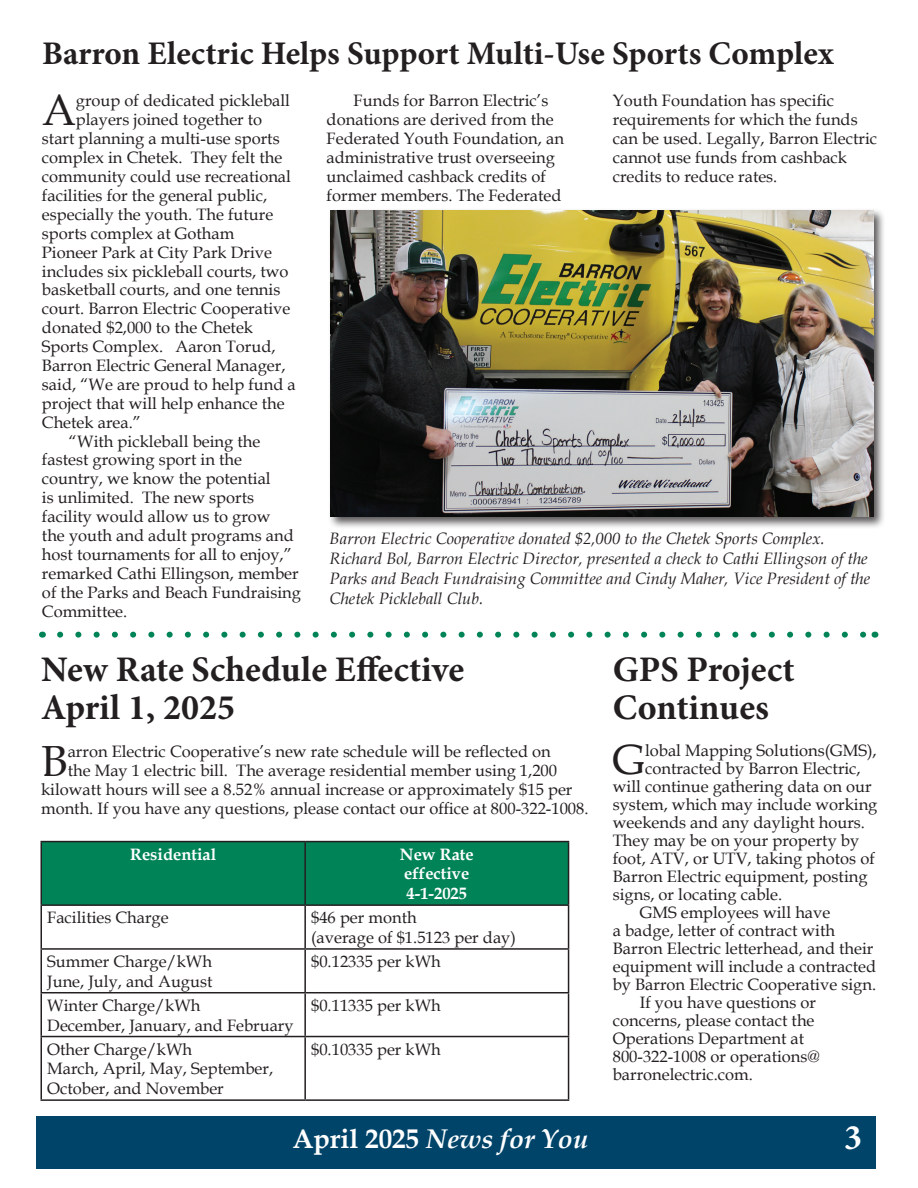
<style>
.page{position:relative;width:918px;height:1188px;background:#fff}
.page>*{position:absolute;margin:0;border:0;box-sizing:border-box;transform-origin:0 0}
.t1{font:43.5px "Book Antiqua";color:#231f20}
.t2{font:42.3px "Book Antiqua";color:#231f20}
.t3{font:700 36px/37.5px "Minion Pro";color:#231f20}
.t4{font:700 36px "Minion Pro";color:#fff}
.t5{font:700 33px "Minion Pro";letter-spacing:-.005em;color:#231f20}
.t6{font:italic 700 27px "Book Antiqua";color:#fff}
.t7{font:16.5px/18.9px "Book Antiqua";color:#231f20}
.t8{font:italic 16.5px/19.8px "Book Antiqua";color:#231f20}
.t9{font:700 16.5px/19.8px "Book Antiqua";color:#fff}
.s1{font-style:normal}
</style>
<div class="page">
<div style="left:36px;top:1116px;width:840px;height:53px;background:#00446a"></div>
<div style="left:328px;top:208px;width:558px;height:321px;background:#231f20;opacity:.75"></div>
<img style="left:331px;top:211px;width:542px;height:306px">
<div style="left:42px;top:842px;width:526px;height:62px;background:#008457"></div>
<hr style="left:40px;top:906px;width:2px;height:42px;background:#231f20">
<hr style="left:304px;top:906px;width:2px;height:42px;background:#231f20">
<hr style="left:568px;top:906px;width:1px;height:42px;background:#231f20">
<hr style="left:40px;top:948px;width:265px;height:2px;background:#231f20">
<hr style="left:40px;top:950px;width:2px;height:42px;background:#231f20">
<hr style="left:305px;top:948px;width:264px;height:2px;background:#231f20">
<hr style="left:304px;top:950px;width:2px;height:42px;background:#231f20">
<hr style="left:568px;top:950px;width:1px;height:42px;background:#231f20">
<hr style="left:40px;top:992px;width:265px;height:1px;background:#231f20">
<hr style="left:40px;top:993px;width:2px;height:43px;background:#231f20">
<hr style="left:305px;top:992px;width:264px;height:1px;background:#231f20">
<hr style="left:304px;top:993px;width:2px;height:43px;background:#231f20">
<hr style="left:568px;top:993px;width:1px;height:43px;background:#231f20">
<hr style="left:40px;top:1036px;width:265px;height:1px;background:#231f20">
<hr style="left:40px;top:1037px;width:2px;height:62px;background:#231f20">
<hr style="left:305px;top:1036px;width:264px;height:1px;background:#231f20">
<hr style="left:304px;top:1037px;width:2px;height:62px;background:#231f20">
<hr style="left:568px;top:1037px;width:1px;height:62px;background:#231f20">
<hr style="left:40px;top:1099px;width:265px;height:2px;background:#231f20">
<hr style="left:305px;top:1099px;width:264px;height:2px;background:#231f20">
<hr style="left:40px;top:841px;width:265px;height:1px;background:#231f20">
<hr style="left:40px;top:842px;width:2px;height:62px;background:#231f20">
<hr style="left:305px;top:841px;width:264px;height:1px;background:#231f20">
<hr style="left:304px;top:842px;width:2px;height:62px;background:#231f20">
<hr style="left:568px;top:842px;width:1px;height:62px;background:#231f20">
<hr style="left:40px;top:904px;width:265px;height:2px;background:#231f20">
<hr style="left:305px;top:904px;width:264px;height:2px;background:#231f20">
<svg style="left:60px;top:632px;width:805px;height:6px"></svg>
<h3 class="t5" style="left:42px;top:31px;width:793px">Barron Electric Helps Support Multi-Use Sports Complex</h3>
<h1 class="t1" style="left:42px;top:80px;width:35px">A</h1>
<p class="t7" style="left:76px;top:91px;width:216px">group of dedicated pickleball</p>
<p class="t7" style="left:76px;top:110px;width:188px">players joined together to</p>
<p class="t7" style="left:42px;top:129px;width:239px">start planning a multi-use sports</p>
<p class="t7" style="left:42px;top:148px;width:242px">complex in Chetek. They felt the</p>
<p class="t7" style="left:42px;top:167px;width:251px">community could use recreational</p>
<p class="t7" style="left:42px;top:186px;width:227px">facilities for the general public,</p>
<p class="t7" style="left:42px;top:204px;width:233px">especially the youth. The future</p>
<p class="t7" style="left:42px;top:223px;width:194px">sports complex at Gotham</p>
<p class="t7" style="left:42px;top:242px;width:232px">Pioneer Park at City Park Drive</p>
<p class="t7" style="left:42px;top:261px;width:248px">includes six pickleball courts, two</p>
<p class="t7" style="left:42px;top:280px;width:240px">basketball courts, and one tennis</p>
<p class="t7" style="left:42px;top:299px;width:250px">court. Barron Electric Cooperative</p>
<p class="t7" style="left:42px;top:318px;width:213px">donated $2,000 to the Chetek</p>
<p class="t7" style="left:42px;top:337px;width:235px">Sports Complex. Aaron Torud,</p>
<p class="t7" style="left:42px;top:356px;width:245px">Barron Electric General Manager,</p>
<p class="t7" style="left:42px;top:374px;width:255px">said, “We are proud to help fund a</p>
<p class="t7" style="left:42px;top:393px;width:244px">project that will help enhance the</p>
<p class="t7" style="left:42px;top:412px;width:101px">Chetek area.”</p>
<p class="t7" style="left:69px;top:431px;width:193px">“With pickleball being the</p>
<p class="t7" style="left:42px;top:450px;width:202px">fastest growing sport in the</p>
<p class="t7" style="left:42px;top:469px;width:230px">country, we know the potential</p>
<p class="t7" style="left:42px;top:488px;width:214px">is unlimited. The new sports</p>
<p class="t7" style="left:42px;top:507px;width:230px">facility would allow us to grow</p>
<p class="t7" style="left:42px;top:526px;width:253px">the youth and adult programs and</p>
<p class="t7" style="left:42px;top:544px;width:251px">host tournaments for all to enjoy,”</p>
<p class="t7" style="left:42px;top:563px;width:258px">remarked Cathi Ellingson, member</p>
<p class="t7" style="left:42px;top:582px;width:260px">of the Parks and Beach Fundraising</p>
<p class="t7" style="left:42px;top:601px;width:87px">Committee.</p>
<p class="t7" style="left:327px;top:91px;width:239px;text-indent:27px">Funds for Barron Electric’s donations are derived from the<br>Federated Youth Foundation, an administrative trust overseeing unclaimed cashback credits of former members. The Federated</p>
<p class="t7" style="left:613px;top:91px;width:266px">Youth Foundation has specific requirements for which the funds can be used. Legally, Barron Electric cannot use funds from cashback credits to reduce rates.</p>
<p class="t8" style="left:330px;top:528px;width:542px">Barron Electric Cooperative donated $2,000 to the Chetek Sports Complex.<br>Richard Bol, Barron Electric Director, presented a check to Cathi Ellingson of the Parks and Beach Fundraising Committee and Cindy Maher, Vice President of the Chetek Pickleball Club.</p>
<h3 class="t3" style="left:41px;top:651px;width:425px">New Rate Schedule Effective<br>April 1, 2025</h3>
<h1 class="t1" style="left:41px;top:731px;width:28px">B</h1>
<p class="t7" style="left:68px;top:742px;width:485px">arron Electric Cooperative’s new rate schedule will be reflected on</p>
<p class="t7" style="left:68px;top:761px;width:491px">the May 1 electric bill. The average residential member using 1,200</p>
<p class="t7" style="left:41px;top:779px;width:533px">kilowatt hours will see a 8.52% annual increase or approximately $15 per</p>
<p class="t7" style="left:41px;top:798px;width:549px">month. If you have any questions, please contact our office at 800-322-1008.</p>
<p class="t9" style="left:130px;top:844px;width:88px">Residential</p>
<p class="t9" style="left:400px;top:844px;width:75px">New Rate effective<br>4-1-2025</p>
<p class="t7" style="left:47px;top:908px;width:123px">Facilities Charge</p>
<p class="t7" style="left:311px;top:907px;width:206px;line-height:19.8px">$46 per month<br>(average of $1.5123 per day)</p>
<p class="t7" style="left:47px;top:951px;width:167px;line-height:19.8px">Summer Charge/kWh<br>June, July, and August</p>
<p class="t7" style="left:311px;top:951px;width:131px">$0.12335 per kWh</p>
<p class="t7" style="left:47px;top:995px;width:248px;line-height:19.8px">Winter Charge/kWh<br>December, January, and February</p>
<p class="t7" style="left:311px;top:995px;width:131px">$0.11335 per kWh</p>
<p class="t7" style="left:47px;top:1039px;width:227px;line-height:19.8px">Other Charge/kWh<br>March, April, May, September,<br>October, and November</p>
<p class="t7" style="left:311px;top:1039px;width:131px">$0.10335 per kWh</p>
<h3 class="t3" style="left:613px;top:651px;width:183px">GPS Project<br>Continues</h3>
<h2 class="t2" style="left:613px;top:730px;width:34px">G</h2>
<p class="t7" style="left:645px;top:741px;width:233px">lobal Mapping Solutions(GMS),</p>
<p class="t7" style="left:645px;top:759px;width:217px">contracted by Barron Electric,</p>
<p class="t7" style="left:613px;top:777px;width:260px">will continue gathering data on our</p>
<p class="t7" style="left:613px;top:795px;width:266px">system, which may include working</p>
<p class="t7" style="left:613px;top:813px;width:254px">weekends and any daylight hours.</p>
<p class="t7" style="left:613px;top:831px;width:248px">They may be on your property by</p>
<p class="t7" style="left:613px;top:849px;width:264px">foot, ATV, or UTV, taking photos of</p>
<p class="t7" style="left:613px;top:867px;width:256px">Barron Electric equipment, posting</p>
<p class="t7" style="left:613px;top:885px;width:171px">signs, or locating cable.</p>
<p class="t7" style="left:640px;top:903px;width:192px">GMS employees will have</p>
<p class="t7" style="left:613px;top:921px;width:224px">a badge, letter of contract with</p>
<p class="t7" style="left:613px;top:939px;width:262px">Barron Electric letterhead, and their</p>
<p class="t7" style="left:613px;top:957px;width:265px">equipment will include a contracted</p>
<p class="t7" style="left:613px;top:975px;width:265px">by Barron Electric Cooperative sign.</p>
<p class="t7" style="left:640px;top:993px;width:178px">If you have questions or</p>
<p class="t7" style="left:613px;top:1011px;width:203px">concerns, please contact the</p>
<p class="t7" style="left:613px;top:1029px;width:193px">Operations Department at</p>
<p class="t7" style="left:613px;top:1047px;width:208px">800-322-1008 or operations@</p>
<p class="t7" style="left:613px;top:1065px;width:142px">barronelectric.com.</p>
<h3 class="t6" style="left:293px;top:1120px;width:297px"><span class="s1">April 2025</span> News for You</h3>
<h3 class="t4" style="left:844px;top:1112px;width:19px">3</h3>
</div>
